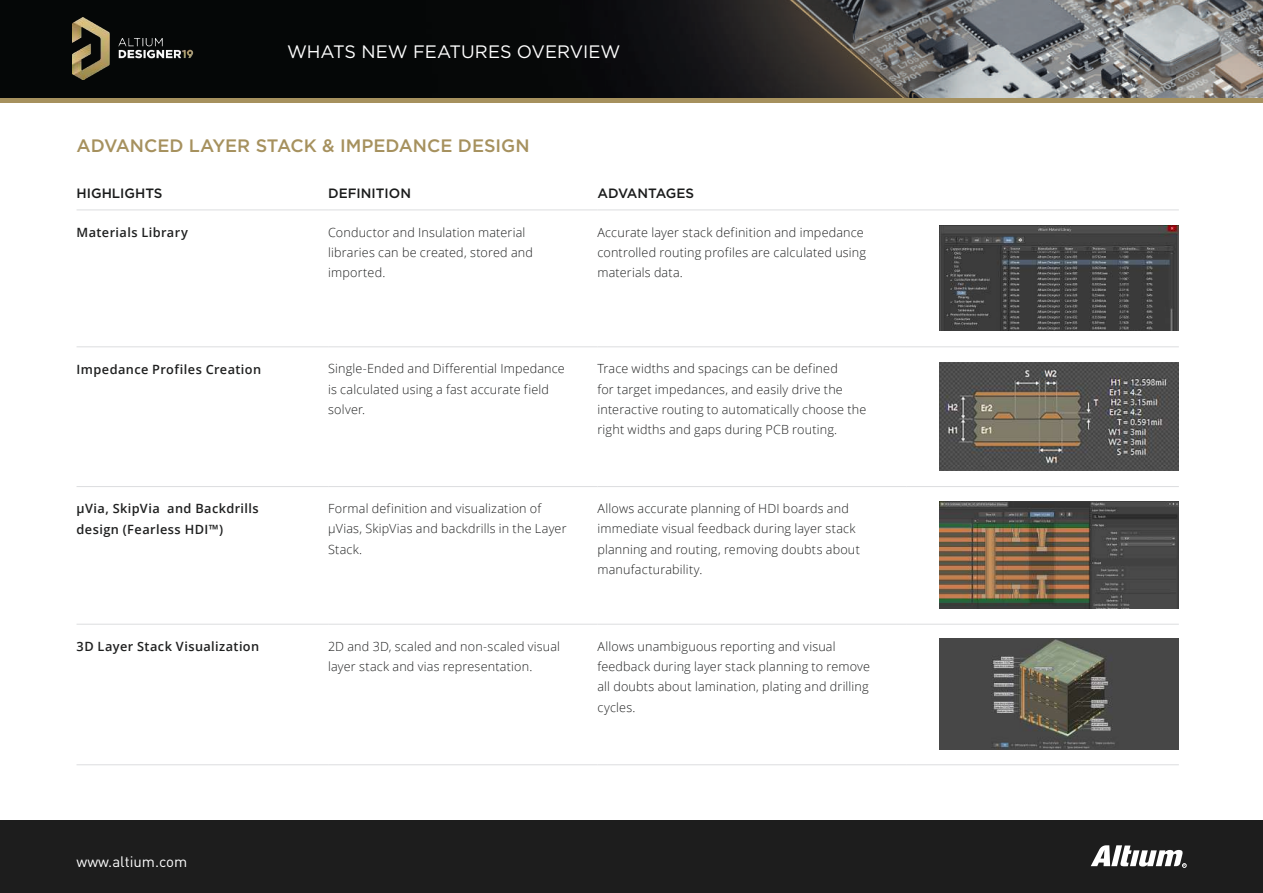
<style>
.page{position:relative;width:1263px;height:893px;background:#fff}
.page>*{position:absolute;margin:0;border:0;box-sizing:border-box;transform-origin:0 0}
.t1{font:500 18px "Gotham";color:#a6915e}
.t2{font:18px "Gotham";color:#fff}
.t3{font:15px "DIN Pro";color:#fff}
.t4{font:500 13.5px "Gotham";color:#1a1b1b}
.t5{font:600 12.75px/20.2px "Open Sans";letter-spacing:.03em;color:#1f2020}
.t6{font:300 12.6px/20.2px "Open Sans";letter-spacing:.015em;color:#1f2020}
.t7{font:800 2.4px "Open Sans";color:#fff}
</style>
<div class="page">
<div style="left:0;top:821px;width:1263px;height:72px;background:#1d1d1d"></div>
<svg style="left:1091px;top:845px;width:95px;height:23px"></svg>
<img style="left:0;top:0;width:1263px;height:99px">
<hr style="left:0;top:99px;width:1263px;height:4px;background:#a6915e">
<img style="left:72px;top:17px;width:124px;height:63px">
<hr style="left:906px;top:210px;width:273px;height:1px;background:#dcdddf">
<hr style="left:906px;top:347px;width:273px;height:1px;background:#dcdddf">
<hr style="left:906px;top:486px;width:273px;height:1px;background:#dcdddf">
<hr style="left:77px;top:210px;width:251px;height:1px;background:#dcdddf">
<hr style="left:328px;top:210px;width:269px;height:1px;background:#dcdddf">
<hr style="left:597px;top:210px;width:309px;height:1px;background:#dcdddf">
<hr style="left:77px;top:347px;width:251px;height:1px;background:#dcdddf">
<hr style="left:328px;top:347px;width:269px;height:1px;background:#dcdddf">
<hr style="left:597px;top:347px;width:309px;height:1px;background:#dcdddf">
<hr style="left:77px;top:486px;width:251px;height:1px;background:#dcdddf">
<hr style="left:328px;top:486px;width:269px;height:1px;background:#dcdddf">
<hr style="left:597px;top:486px;width:309px;height:1px;background:#dcdddf">
<hr style="left:77px;top:624px;width:251px;height:1px;background:#dcdddf">
<hr style="left:328px;top:624px;width:269px;height:1px;background:#dcdddf">
<hr style="left:597px;top:624px;width:309px;height:1px;background:#dcdddf">
<hr style="left:906px;top:624px;width:273px;height:1px;background:#dcdddf">
<hr style="left:77px;top:764px;width:251px;height:1px;background:#dcdddf">
<hr style="left:328px;top:764px;width:269px;height:1px;background:#dcdddf">
<hr style="left:597px;top:764px;width:309px;height:1px;background:#dcdddf">
<hr style="left:906px;top:764px;width:273px;height:1px;background:#dcdddf">
<img style="left:939px;top:225px;width:240px;height:106px">
<img style="left:939px;top:362px;width:240px;height:109px">
<img style="left:940px;top:501px;width:239px;height:108px">
<img style="left:940px;top:639px;width:239px;height:110px">
<h1 class="t2" style="left:287px;top:40px;width:335px">WHATS NEW FEATURES OVERVIEW</h1>
<h1 class="t1" style="left:77px;top:133px;width:455px">ADVANCED LAYER STACK &amp; IMPEDANCE DESIGN</h1>
<p class="t4" style="left:77px;top:184px;width:88px">HIGHLIGHTS</p>
<p class="t4" style="left:328px;top:184px;width:84px">DEFINITION</p>
<p class="t4" style="left:597px;top:184px;width:98px">ADVANTAGES</p>
<p class="t5" style="left:77px;top:222px;width:113px">Materials Library</p>
<p class="t6" style="left:328px;top:222px;width:206px">Conductor and Insulation material libraries can be created, stored and imported.</p>
<p class="t6" style="left:597px;top:222px;width:270px">Accurate layer stack definition and impedance controlled routing profiles are calculated using materials data.</p>
<p class="t5" style="left:77px;top:359px;width:186px">Impedance Profiles Creation</p>
<p class="t6" style="left:328px;top:358px;width:238px">Single-Ended and Differential Impedance is calculated using a fast accurate field solver.</p>
<p class="t6" style="left:597px;top:358px;width:270px">Trace widths and spacings can be defined<br>for target impedances, and easily drive the interactive routing to automatically choose the right widths and gaps during PCB routing.</p>
<p class="t5" style="left:77px;top:498px;width:184px">µVia, SkipVia and Backdrills design (Fearless HDI™)</p>
<p class="t6" style="left:328px;top:498px;width:240px">Formal definition and visualization of µVias, SkipVias and backdrills in the Layer<br>Stack.</p>
<p class="t6" style="left:597px;top:498px;width:264px">Allows accurate planning of HDI boards and immediate visual feedback during layer stack planning and routing, removing doubts about manufacturability.</p>
<p class="t5" style="left:77px;top:636px;width:184px">3D Layer Stack Visualization</p>
<p class="t6" style="left:328px;top:636px;width:233px">2D and 3D, scaled and non-scaled visual layer stack and vias representation.</p>
<p class="t6" style="left:597px;top:636px;width:274px">Allows unambiguous reporting and visual feedback during layer stack planning to remove all doubts about lamination, plating and drilling cycles.</p>
<p class="t3" style="left:77px;top:851px;width:112px">www.altium.com</p>
<p class="t7" style="left:1183px;top:864px;width:3px">R</p>
</div>
